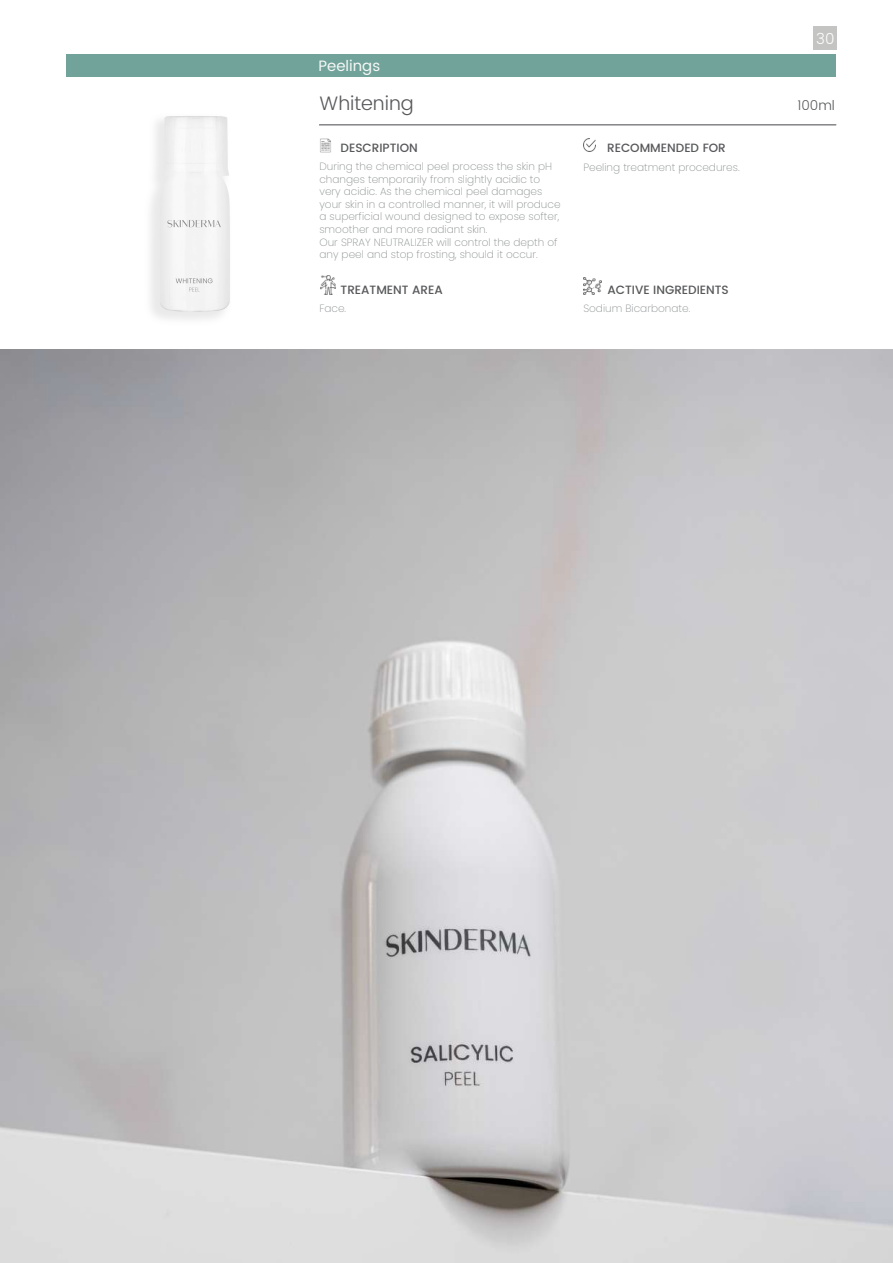
<style>
.page{position:relative;width:893px;height:1263px;background:#fff}
.page>*{position:absolute;margin:0;border:0;box-sizing:border-box;transform-origin:0 0}
.t1{font:300 19.5px "Poppins";color:#57585a}
.t2{font:15px "Poppins";color:#f7f8f7}
.t3{font:300 15px "Poppins";color:#fff}
.t4{font:300 13.5px "Poppins";color:#57585a}
.t5{font:500 12px "Poppins";color:#57585a}
.t6{font:200 10.5px/12.6px "Poppins";color:#8b8e8f}
</style>
<div class="page">
<img style="left:151px;top:116px;width:196px;height:204px">
<div style="left:66px;top:54px;width:770px;height:23px;background:#71a39b"></div>
<hr style="left:319px;top:125px;width:517px;height:1px;background:#57585a">
<img style="left:318px;top:138px;width:14px;height:14px">
<img style="left:318px;top:276px;width:21px;height:18px">
<svg style="left:583px;top:138px;width:13px;height:13px"></svg>
<img style="left:584px;top:277px;width:17px;height:18px">
<img style="left:0;top:349px;width:893px;height:914px">
<div style="left:813px;top:26px;width:23px;height:24px;background:#c4c5c3"></div>
<h2 class="t2" style="left:319px;top:55px;width:63px">Peelings</h2>
<h1 class="t1" style="left:320px;top:89px;width:96px">Whitening</h1>
<p class="t5" style="left:341px;top:139px;width:79px">DESCRIPTION</p>
<p class="t6" style="left:319px;top:160px;width:243px">During the chemical peel process the skin pH changes temporarily from slightly acidic to very acidic. As the chemical peel damages your skin in a controlled manner, it will produce a superficial wound designed to expose softer, smoother and more radiant skin.<br>Our SPRAY NEUTRALIZER will control the depth of any peel and stop frosting, should it occur.</p>
<p class="t5" style="left:341px;top:281px;width:104px">TREATMENT AREA</p>
<p class="t6" style="left:319px;top:302px;width:28px">Face.</p>
<p class="t6" style="left:583px;top:302px;width:108px">Sodium Bicarbonate.</p>
<p class="t5" style="left:607px;top:139px;width:120px">RECOMMENDED FOR</p>
<p class="t6" style="left:583px;top:161px;width:158px">Peeling treatment procedures.</p>
<p class="t5" style="left:607px;top:281px;width:123px">ACTIVE INGREDIENTS</p>
<h2 class="t3" style="left:816px;top:28px;width:20px">30</h2>
<p class="t4" style="left:797px;top:95px;width:39px">100ml</p>
</div>
